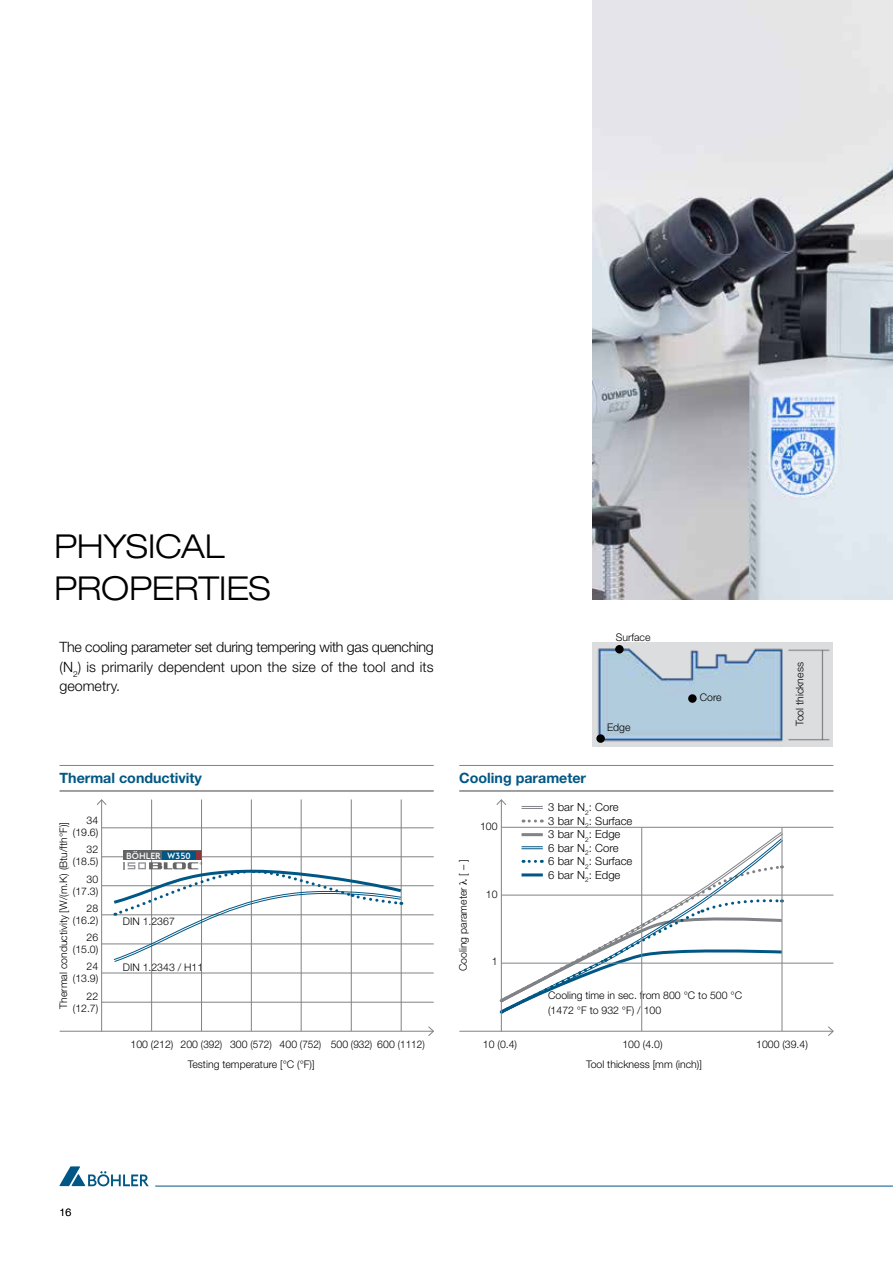
<style>
.page{position:relative;width:893px;height:1263px;background:#fff}
.page>*{position:absolute;margin:0;border:0;box-sizing:border-box;transform-origin:0 0}
.t1{font:300 expanded 33px/42px "Helvetica Neue LT Std";letter-spacing:-.005em;color:#000}
.t2{font:300 14.25px/19.5px "Helvetica Neue LT Std";letter-spacing:.005em;color:#000;text-align:justify}
.t3{font:700 14.25px "Helvetica Neue LT Std";color:#005785}
.t4{font:300 11.25px/13.5px "Helvetica Neue LT Std";color:#000}
.t5{font:300 10.5px/12px "Helvetica Neue LT Std";color:#000;text-align:right}
.t6{font:500 8.85px "voestalpine";color:#fff}
</style>
<div class="page">
<hr style="left:155px;top:1186px;width:738px;height:1px;background:#005785">
<svg style="left:60px;top:1166px;width:89px;height:20px"></svg>
<img style="left:592px;top:0;width:301px;height:600px">
<svg style="left:522px;top:806px;width:21px;height:3px"></svg>
<svg style="left:523px;top:819px;width:19px;height:3px"></svg>
<svg style="left:500px;top:839px;width:284px;height:175px"></svg>
<img style="left:592px;top:642px;width:241px;height:104px">
<div style="left:688px;top:694px;width:9px;height:9px;background:#000;border-radius:50%"></div>
<div style="left:615px;top:645px;width:9px;height:8px;background:#000;border-radius:50%"></div>
<div style="left:596px;top:734px;width:9px;height:9px;background:#000;border-radius:50%"></div>
<hr style="left:102px;top:827px;width:332px;height:1px;background:#808285">
<hr style="left:102px;top:885px;width:332px;height:1px;background:#808285">
<hr style="left:102px;top:856px;width:332px;height:1px;background:#808285">
<hr style="left:102px;top:914px;width:332px;height:1px;background:#808285">
<hr style="left:102px;top:944px;width:332px;height:1px;background:#808285">
<hr style="left:102px;top:973px;width:332px;height:1px;background:#808285">
<hr style="left:102px;top:1002px;width:332px;height:1px;background:#808285">
<hr style="left:101px;top:800px;width:1px;height:231px;background:#808285">
<svg style="left:96px;top:799px;width:11px;height:6px"></svg>
<hr style="left:60px;top:790px;width:374px;height:2px;background:#808285">
<hr style="left:60px;top:765px;width:374px;height:1px;background:#808285">
<hr style="left:60px;top:1031px;width:373px;height:1px;background:#808285">
<svg style="left:428px;top:1026px;width:6px;height:10px"></svg>
<hr style="left:151px;top:799px;width:1px;height:232px;background:#808285">
<hr style="left:201px;top:799px;width:1px;height:232px;background:#808285">
<hr style="left:251px;top:799px;width:1px;height:232px;background:#808285">
<hr style="left:301px;top:799px;width:1px;height:232px;background:#808285">
<hr style="left:351px;top:799px;width:1px;height:232px;background:#808285">
<hr style="left:401px;top:799px;width:1px;height:232px;background:#808285">
<hr style="left:641px;top:827px;width:1px;height:204px;background:#808285">
<hr style="left:782px;top:827px;width:1px;height:204px;background:#808285">
<div style="left:123px;top:850px;width:78px;height:10px;background:#636466"></div>
<div style="left:162px;top:851px;width:34px;height:8px;background:#005785"></div>
<div style="left:196px;top:851px;width:5px;height:8px;background:#8d353b"></div>
<svg style="left:111px;top:862px;width:293px;height:101px"></svg>
<hr style="left:501px;top:827px;width:332px;height:1px;background:#808285">
<hr style="left:501px;top:895px;width:332px;height:1px;background:#808285">
<hr style="left:501px;top:963px;width:332px;height:1px;background:#808285">
<hr style="left:501px;top:800px;width:1px;height:231px;background:#808285">
<svg style="left:496px;top:799px;width:11px;height:6px"></svg>
<hr style="left:459px;top:790px;width:374px;height:2px;background:#808285">
<hr style="left:459px;top:765px;width:374px;height:1px;background:#808285">
<hr style="left:459px;top:1031px;width:374px;height:1px;background:#808285">
<svg style="left:828px;top:1026px;width:6px;height:10px"></svg>
<h1 class="t1" style="left:54px;top:524px;width:218px">PHYSICAL<br>PROPERTIES</h1>
<h2 class="t2" style="left:60px;top:637px;width:376px">The cooling parameter set during tempering with gas quenching (N<sub>2</sub>) is primarily dependent upon the size of the tool and its geometry.</h2>
<h2 class="t3" style="left:60px;top:769px;width:144px">Thermal conductivity</h2>
<p class="t5" style="left:57px;top:1008px;width:188px;rotate:-90deg">Thermal conductivity [W/(m.K) (Btu/fth°F)]</p>
<p class="t5" style="left:73px;top:814px;width:27px">34 (19.6)</p>
<p class="t5" style="left:73px;top:843px;width:27px">32 (18.5)</p>
<p class="t5" style="left:73px;top:872px;width:27px">30 (17.3)</p>
<p class="t5" style="left:73px;top:902px;width:27px">28 (16.2)</p>
<p class="t5" style="left:73px;top:931px;width:27px">26 (15.0)</p>
<p class="t5" style="left:73px;top:960px;width:27px">24 (13.9)</p>
<p class="t5" style="left:73px;top:989px;width:27px">22 (12.7)</p>
<p class="t6" style="left:126px;top:850px;width:66px">BÖHLER W350</p>
<p class="t5" style="left:123px;top:915px;width:53px">DIN 1.2367</p>
<p class="t5" style="left:123px;top:961px;width:82px">DIN 1.2343 / H11</p>
<p class="t5" style="left:188px;top:1033px;width:238px;line-height:20.9px;text-align:left;text-indent:-57px">100 (212) 200 (392) 300 (572) 400 (752) 500 (932) 600 (1112)<br>Testing temperature [°C (°F)]</p>
<p class="t5" style="left:616px;top:631px;width:36px">Surface</p>
<h2 class="t3" style="left:459px;top:769px;width:128px">Cooling parameter</h2>
<p class="t5" style="left:607px;top:721px;width:25px">Edge</p>
<p class="t5" style="left:457px;top:971px;width:113px;rotate:-90deg">Cooling parameter [ – ]</p>
<p class="t5" style="left:480px;top:820px;width:19px">100</p>
<p class="t5" style="left:486px;top:887px;width:13px">10</p>
<p class="t5" style="left:492px;top:955px;width:7px">1</p>
<p class="t4" style="left:548px;top:800px;width:86px">3 bar N<sub>2</sub>: Core<br>3 bar N<sub>2</sub>: Surface<br>3 bar N<sub>2</sub>: Edge<br>6 bar N<sub>2</sub>: Core<br>6 bar N<sub>2</sub>: Surface<br>6 bar N<sub>2</sub>: Edge</p>
<p class="t5" style="left:700px;top:691px;width:23px">Core</p>
<p class="t5" style="left:548px;top:988px;width:195px;line-height:15px;text-align:left">Cooling time in sec. from 800 °C to 500 °C (1472 °F to 932 °F) / 100</p>
<p class="t5" style="left:794px;top:726px;width:65px;rotate:-90deg">Tool thickness</p>
<p class="t5" style="left:483px;top:1037px;width:36px">10 (0.4)</p>
<p class="t5" style="left:622px;top:1037px;width:42px">100 (4.0)</p>
<p class="t5" style="left:756px;top:1037px;width:53px">1000 (39.4)</p>
<p class="t5" style="left:586px;top:1058px;width:117px">Tool thickness [mm (inch)]</p>
<p class="t5" style="left:60px;top:1206px;width:13px">16</p>
</div>
